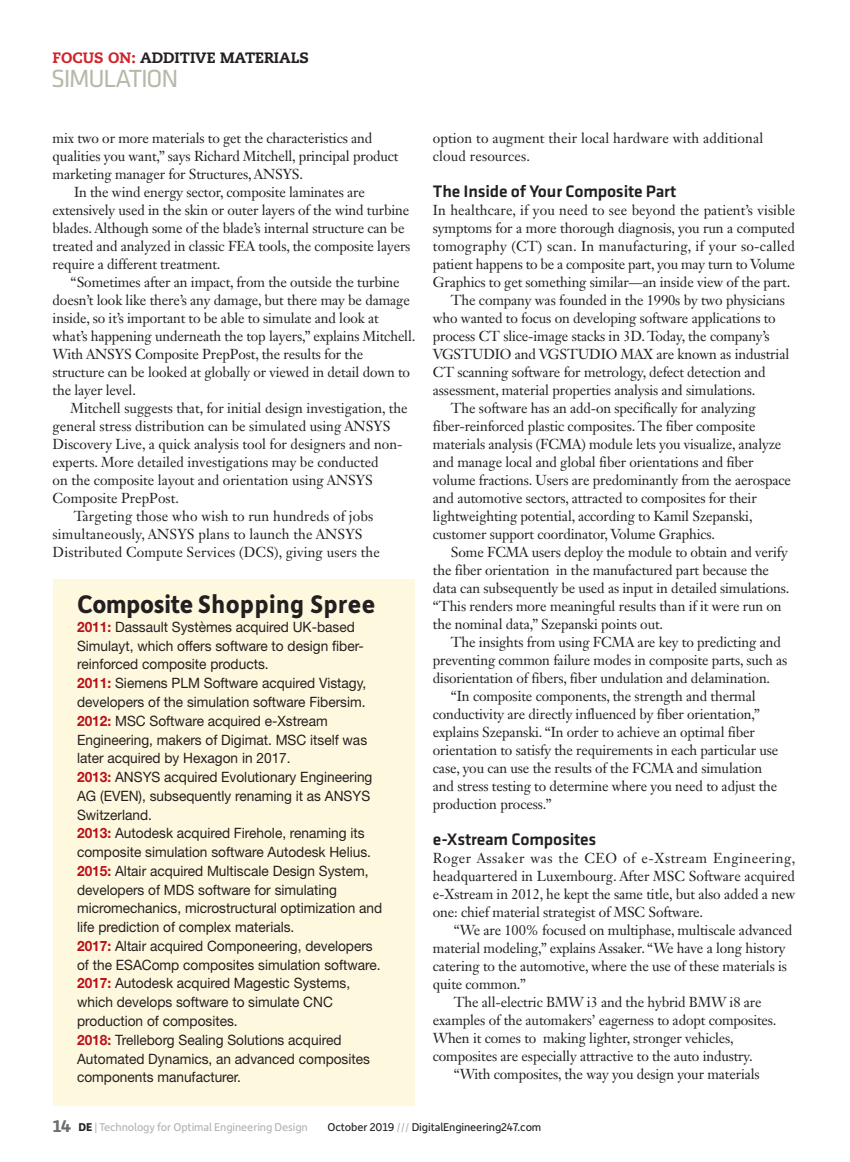
<style>
.page{position:relative;width:850px;height:1162px;background:#fff}
.page>*{position:absolute;margin:0;border:0;box-sizing:border-box;transform-origin:0 0}
.t1{font:700 27px "Depot New";letter-spacing:.02em;color:#231f20;scale:.96 1}
.t2{font:25.65px "Klavika";letter-spacing:-.05em;color:#b6b8a8}
.t3{font:500 17.25px "Klavika";letter-spacing:-.01em;color:#231f20}
.t4{font:800 15px "Caecilia";color:#231f20}
.t5{font:14.25px/18px "Janson Text LT Std";letter-spacing:-.01em;color:#231f20;text-align:justify}
.t6{font:14.25px/18.8px "Helvetica Neue LT Std";color:#231f20;scale:.96 1}
.t7{font:14.25px/18px "Janson Text LT Std";letter-spacing:.01em;color:#231f20}
.t8{font:14.25px "Janson Text LT Std";letter-spacing:.015em;color:#231f20}
.t9{font:12px "Depot New";letter-spacing:-.01em;color:#b2b3b7}
.t10{font:12px "Depot New";letter-spacing:-.01em;color:#231f20}
.s1{color:#d1232a}
.s2{font-weight:700;color:#bb1018}
.s3{font-weight:700;font-size:18px;color:#6c6d70}
.s4{font-weight:700;color:#231f20}
.s5{color:#b2b3b7}
</style>
<div class="page">
<div style="left:53px;top:579px;width:362px;height:527px;background:#fef9de"></div>
<p class="t4" style="left:53px;top:49px;width:258px"><span class="s1">FOCUS ON:</span> ADDITIVE MATERIALS</p>
<h2 class="t2" style="left:51px;top:62px;width:129px">SIMULATION</h2>
<p class="t5" style="left:53px;top:129px;width:321px">mix two or more materials to get the characteristics and</p>
<p class="t5" style="left:53px;top:147px;width:347px">qualities you want,” says Richard Mitchell, principal product</p>
<p class="t5" style="left:53px;top:165px;width:252px">marketing manager for Structures, ANSYS.</p>
<p class="t5" style="left:74px;top:183px;width:292px">In the wind energy sector, composite laminates are</p>
<p class="t5" style="left:53px;top:201px;width:358px">extensively used in the skin or outer layers of the wind turbine</p>
<p class="t5" style="left:53px;top:219px;width:353px">blades. Although some of the blade’s internal structure can be</p>
<p class="t5" style="left:53px;top:237px;width:359px">treated and analyzed in classic FEA tools, the composite layers</p>
<p class="t5" style="left:53px;top:255px;width:169px">require a different treatment.</p>
<p class="t5" style="left:71px;top:273px;width:330px">“Sometimes after an impact, from the outside the turbine</p>
<p class="t5" style="left:53px;top:291px;width:359px">doesn’t look like there’s any damage, but there may be damage</p>
<p class="t5" style="left:53px;top:309px;width:328px">inside, so it’s important to be able to simulate and look at</p>
<p class="t5" style="left:53px;top:327px;width:364px">what’s happening underneath the top layers,” explains Mitchell.</p>
<p class="t5" style="left:53px;top:345px;width:312px">With ANSYS Composite PrepPost, the results for the</p>
<p class="t5" style="left:53px;top:363px;width:359px">structure can be looked at globally or viewed in detail down to</p>
<p class="t5" style="left:53px;top:381px;width:85px">the layer level.</p>
<p class="t5" style="left:71px;top:399px;width:338px">Mitchell suggests that, for initial design investigation, the</p>
<p class="t5" style="left:53px;top:417px;width:340px">general stress distribution can be simulated using ANSYS</p>
<p class="t5" style="left:53px;top:435px;width:351px">Discovery Live, a quick analysis tool for designers and non-</p>
<p class="t5" style="left:53px;top:453px;width:328px">experts. More detailed investigations may be conducted</p>
<p class="t5" style="left:53px;top:471px;width:322px">on the composite layout and orientation using ANSYS</p>
<p class="t5" style="left:53px;top:489px;width:128px">Composite PrepPost.</p>
<p class="t7" style="left:74px;top:507px;width:301px">Targeting those who wish to run hundreds of jobs</p>
<p class="t7" style="left:53px;top:525px;width:312px">simultaneously, ANSYS plans to launch the ANSYS</p>
<p class="t7" style="left:53px;top:543px;width:329px">Distributed Compute Services (DCS), giving users the</p>
<h1 class="t1" style="left:77px;top:586px;width:312px">Composite Shopping Spree</h1>
<p class="t6" style="left:77px;top:617px;width:319px"><span class="s2">2011:</span> Dassault Systèmes acquired UK-based Simulayt, which offers software to design fiber&shy;reinforced composite products.<br><span class="s2">2011:</span> Siemens PLM Software acquired Vistagy, developers of the simulation software Fibersim.<br><span class="s2">2012:</span> MSC Software acquired e-Xstream Engineering, makers of Digimat. MSC itself was later acquired by Hexagon in 2017.<br><span class="s2">2013:</span> ANSYS acquired Evolutionary Engineering AG (EVEN), subsequently renaming it as ANSYS Switzerland.<br><span class="s2">2013:</span> Autodesk acquired Firehole, renaming its composite simulation software Autodesk Helius.<br><span class="s2">2015:</span> Altair acquired Multiscale Design System, developers of MDS software for simulating micromechanics, microstructural optimization and life prediction of complex materials.<br><span class="s2">2017:</span> Altair acquired Componeering, developers of the ESAComp composites simulation software.<br><span class="s2">2017:</span> Autodesk acquired Magestic Systems, which develops software to simulate CNC production of composites.<br><span class="s2">2018:</span> Trelleborg Sealing Solutions acquired Automated Dynamics, an advanced composites components manufacturer.</p>
<p class="t7" style="left:433px;top:129px;width:332px">option to augment their local hardware with additional cloud resources.</p>
<p class="t3" style="left:433px;top:179px;width:245px">The Inside of Your Composite Part</p>
<p class="t7" style="left:433px;top:201px;width:364px">In healthcare, if you need to see beyond the patient’s visible</p>
<p class="t5" style="left:433px;top:219px;width:364px">symptoms for a more thorough diagnosis, you run a computed</p>
<p class="t8" style="left:433px;top:237px;width:364px">tomography (CT) scan. In manufacturing, if your so-called</p>
<p class="t5" style="left:433px;top:255px;width:364px">patient happens to be a composite part, you may turn to Volume</p>
<p class="t5" style="left:433px;top:273px;width:359px">Graphics to get something similar—an inside view of the part.</p>
<p class="t5" style="left:451px;top:291px;width:336px">The company was founded in the 1990s by two physicians</p>
<p class="t5" style="left:433px;top:309px;width:344px">who wanted to focus on developing software applications to</p>
<p class="t5" style="left:433px;top:327px;width:338px">process CT slice-image stacks in 3D. Today, the company’s</p>
<p class="t5" style="left:433px;top:345px;width:358px">VGSTUDIO and VGSTUDIO MAX are known as industrial</p>
<p class="t5" style="left:433px;top:363px;width:334px">CT scanning software for metrology, defect detection and</p>
<p class="t5" style="left:433px;top:381px;width:324px">assessment, material properties analysis and simulations.</p>
<p class="t5" style="left:451px;top:399px;width:306px">The software has an add-on specifically for analyzing</p>
<p class="t5" style="left:433px;top:417px;width:324px">fiber-reinforced plastic composites. The fiber composite</p>
<p class="t5" style="left:433px;top:435px;width:350px">materials analysis (FCMA) module lets you visualize, analyze</p>
<p class="t5" style="left:433px;top:453px;width:322px">and manage local and global fiber orientations and fiber</p>
<p class="t5" style="left:433px;top:471px;width:360px">volume fractions. Users are predominantly from the aerospace</p>
<p class="t5" style="left:433px;top:489px;width:325px">and automotive sectors, attracted to composites for their</p>
<p class="t5" style="left:433px;top:507px;width:321px">lightweighting potential, according to Kamil Szepanski,</p>
<p class="t5" style="left:433px;top:525px;width:284px">customer support coordinator, Volume Graphics.</p>
<p class="t5" style="left:451px;top:543px;width:338px">Some FCMA users deploy the module to obtain and verify</p>
<p class="t5" style="left:433px;top:561px;width:338px">the fiber orientation in the manufactured part because the</p>
<p class="t5" style="left:433px;top:579px;width:358px">data can subsequently be used as input in detailed simulations.</p>
<p class="t5" style="left:433px;top:597px;width:350px">“This renders more meaningful results than if it were run on</p>
<p class="t5" style="left:433px;top:615px;width:232px">the nominal data,” Szepanski points out.</p>
<p class="t5" style="left:451px;top:633px;width:331px">The insights from using FCMA are key to predicting and</p>
<p class="t5" style="left:433px;top:651px;width:356px">preventing common failure modes in composite parts, such as</p>
<p class="t5" style="left:433px;top:669px;width:339px">disorientation of fibers, fiber undulation and delamination.</p>
<p class="t5" style="left:451px;top:687px;width:306px">“In composite components, the strength and thermal</p>
<p class="t5" style="left:433px;top:705px;width:329px">conductivity are directly influenced by fiber orientation,”</p>
<p class="t5" style="left:433px;top:723px;width:324px">explains Szepanski. “In order to achieve an optimal fiber</p>
<p class="t5" style="left:433px;top:741px;width:347px">orientation to satisfy the requirements in each particular use</p>
<p class="t5" style="left:433px;top:759px;width:331px">case, you can use the results of the FCMA and simulation</p>
<p class="t5" style="left:433px;top:777px;width:346px">and stress testing to determine where you need to adjust the</p>
<p class="t5" style="left:433px;top:795px;width:120px">production process.”</p>
<p class="t3" style="left:433px;top:827px;width:165px">e-Xstream Composites</p>
<p class="t5" style="left:433px;top:849px;width:364px">Roger Assaker was the CEO of e-Xstream Engineering, headquartered in Luxembourg. After MSC Software acquired e-Xstream in 2012, he kept the same title, but also added a new one: chief material strategist of MSC Software.</p>
<p class="t5" style="left:454px;top:921px;width:340px">“We are 100% focused on multiphase, multiscale advanced</p>
<p class="t5" style="left:433px;top:939px;width:354px">material modeling,” explains Assaker. “We have a long history</p>
<p class="t5" style="left:433px;top:957px;width:356px">catering to the automotive, where the use of these materials is</p>
<p class="t5" style="left:433px;top:975px;width:95px">quite common.”</p>
<p class="t5" style="left:454px;top:993px;width:309px">The all-electric BMW i3 and the hybrid BMW i8 are</p>
<p class="t5" style="left:433px;top:1011px;width:345px">examples of the automakers’ eagerness to adopt composites.</p>
<p class="t5" style="left:433px;top:1029px;width:303px">When it comes to making lighter, stronger vehicles,</p>
<p class="t5" style="left:433px;top:1047px;width:321px">composites are especially attractive to the auto industry.</p>
<p class="t5" style="left:454px;top:1065px;width:307px">“With composites, the way you design your materials</p>
<p class="t9" style="left:53px;top:1118px;width:257px"><span class="s3">14</span> <span class="s4">DE</span> | Technology for Optimal Engineering Design</p>
<p class="t10" style="left:327px;top:1118px;width:215px">October 2019 <span class="s5">///</span> DigitalEngineering247.com</p>
</div>
